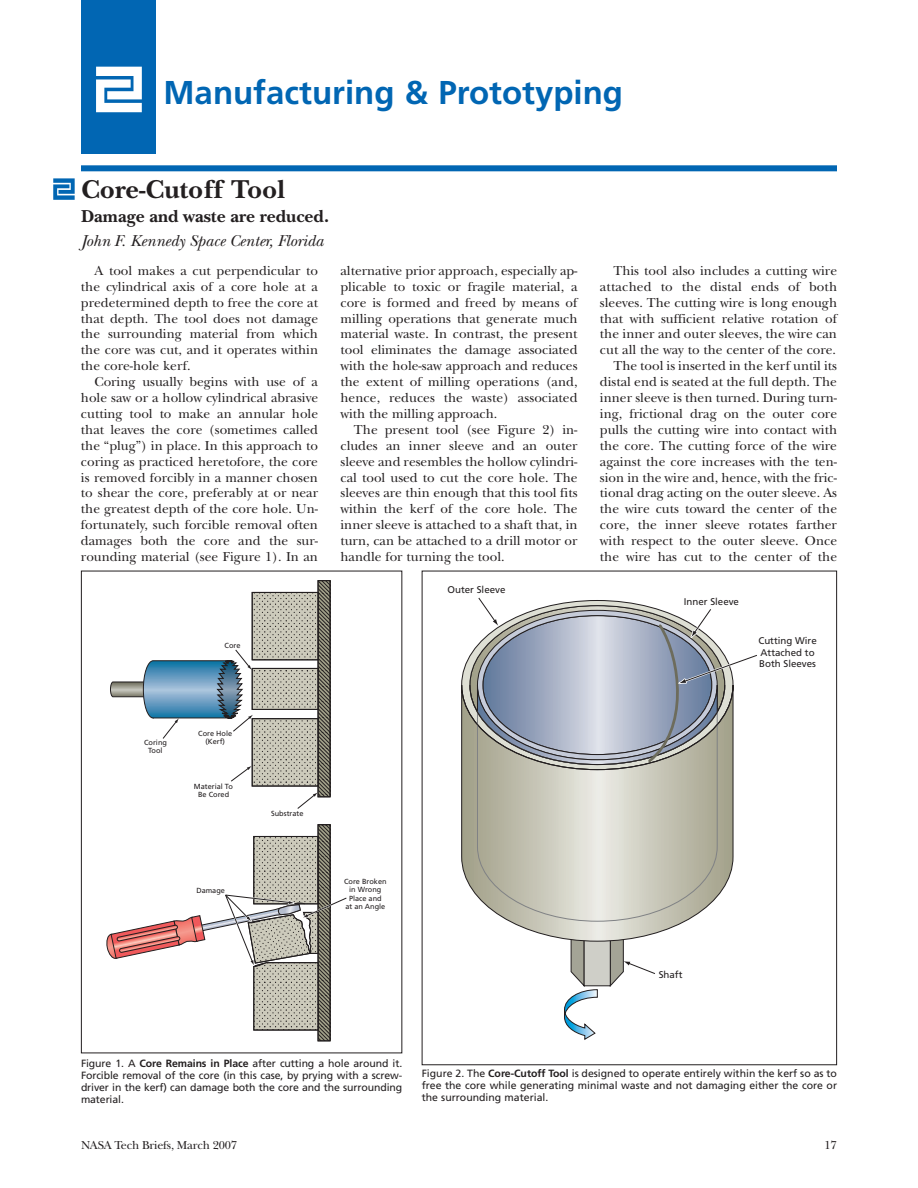
<style>
.page{position:relative;width:918px;height:1188px;background:#fff}
.page>*{position:absolute;margin:0;border:0;box-sizing:border-box;transform-origin:0 0}
.t1{font:700 33px "Frutiger";color:#0166b3}
.t2{font:700 27px "New Baskerville";color:#231f20}
.t3{font:700 18px "New Baskerville";color:#231f20}
.t4{font:italic 16.5px "New Baskerville";color:#231f20}
.t5{font:13.5px/15.9px "New Baskerville";color:#231f20;text-align:justify}
.t6{font:12px "New Baskerville";letter-spacing:-.015em;color:#231f20}
.t7{font:10.5px/12px "Frutiger";letter-spacing:-.005em;color:#231f20;text-align:justify}
.t8{font:9.75px/11.1px "Frutiger";color:#231f20}
.t9{font:7.35px/8.4px "Frutiger";color:#231f20;text-align:center}
.s1{font-weight:700}
</style>
<div class="page">
<div style="left:81px;top:0;width:75px;height:153px;background:#0166b3"></div>
<svg style="left:96px;top:67px;width:46px;height:45px;background:#cbdfef"></svg>
<div style="left:81px;top:165px;width:756px;height:6px;background:#0166b3"></div>
<svg style="left:320px;top:826px;width:8px;height:213px"></svg>
<div style="left:318px;top:824px;width:12px;height:217px;border:1px solid #231f20"></div>
<svg style="left:320px;top:582px;width:8px;height:213px;background:#716f61"></svg>
<div style="left:318px;top:580px;width:12px;height:217px;border:1px solid #231f20"></div>
<svg style="left:297px;top:792px;width:21px;height:17px"></svg>
<svg style="left:110px;top:592px;width:208px;height:193px"></svg>
<svg style="left:107px;top:837px;width:240px;height:194px"></svg>
<div style="left:81px;top:571px;width:321px;height:482px;border:1px solid #231f20"></div>
<svg style="left:461px;top:770px;width:273px;height:170px"></svg>
<svg style="left:477px;top:770px;width:241px;height:152px;background:#c9c8ba"></svg>
<svg style="left:564px;top:919px;width:92px;height:121px"></svg>
<svg style="left:461px;top:597px;width:296px;height:173px"></svg>
<svg style="left:53px;top:178px;width:22px;height:22px"></svg>
<h1 class="t1" style="left:164px;top:80px;width:461px">Manufacturing &amp; Prototyping</h1>
<h2 class="t2" style="left:81px;top:181px;width:206px">Core-Cutoff Tool</h2>
<h3 class="t3" style="left:81px;top:211px;width:250px">Damage and waste are reduced.</h3>
<p class="t4" style="left:81px;top:235px;width:244px">John F. Kennedy Space Center, Florida</p>
<p class="t5" style="left:81px;top:264px;width:239px;text-indent:14px">A tool makes a cut perpendicular to the cylindrical axis of a core hole at a predetermined depth to free the core at that depth. The tool does not damage the surrounding material from which the core was cut, and it operates within the core-hole kerf.</p>
<p class="t5" style="left:81px;top:375px;width:239px;text-indent:14px">Coring usually begins with use of a hole saw or a hollow cylindrical abrasive cutting tool to make an annular hole that leaves the core (sometimes called the “plug”) in place. In this approach to coring as practiced heretofore, the core is removed forcibly in a manner chosen to shear the core, preferably at or near the greatest depth of the core hole. Un&shy;fortunately, such forcible removal often damages both the core and the sur&shy;rounding material (see Figure 1). In an</p>
<p class="t5" style="left:340px;top:264px;width:239px">alternative prior approach, especially ap&shy;plicable to toxic or fragile material, a core is formed and freed by means of milling operations that generate much material waste. In contrast, the present tool eliminates the damage associated with the hole-saw approach and reduces the extent of milling operations (and, hence, reduces the waste) associated with the milling approach.</p>
<p class="t5" style="left:340px;top:423px;width:239px;text-indent:14px">The present tool (see Figure 2) in&shy;cludes an inner sleeve and an outer sleeve and resembles the hollow cylindri&shy;cal tool used to cut the core hole. The sleeves are thin enough that this tool fits within the kerf of the core hole. The inner sleeve is attached to a shaft that, in turn, can be attached to a drill motor or handle for turning the tool.</p>
<p class="t8" style="left:448px;top:585px;width:59px">Outer Sleeve</p>
<p class="t9" style="left:225px;top:642px;width:17px">Core</p>
<p class="t5" style="left:600px;top:264px;width:239px;text-align:right">This tool also includes a cutting wire attached to the distal ends of both sleeves. The cutting wire is long enough that with sufficient relative rotation of the inner and outer sleeves, the wire can cut all the way to the center of the core.<br>The tool is inserted in the kerf until its distal end is seated at the full depth. The inner sleeve is then turned. During turn&shy;ing, frictional drag on the outer core pulls the cutting wire into contact with the core. The cutting force of the wire against the core increases with the ten&shy;sion in the wire and, hence, with the fric&shy;tional drag acting on the outer sleeve. As the wire cuts toward the center of the core, the inner sleeve rotates farther with respect to the outer sleeve. Once the wire has cut to the center of the</p>
<p class="t8" style="left:684px;top:597px;width:57px">Inner Sleeve</p>
<p class="t8" style="left:758px;top:636px;width:60px">Cutting Wire<br>Attached to<br>Both Sleeves</p>
<p class="t9" style="left:198px;top:730px;width:35px">Core Hole</p>
<p class="t9" style="left:144px;top:739px;width:24px">Coring</p>
<p class="t9" style="left:205px;top:738px;width:21px">(Kerf)</p>
<p class="t9" style="left:148px;top:747px;width:14px">Too</p>
<p class="t9" style="left:194px;top:783px;width:41px">Material To<br>Be Cored</p>
<p class="t9" style="left:271px;top:810px;width:34px">Substrate</p>
<p class="t9" style="left:196px;top:887px;width:30px">Damage</p>
<p class="t9" style="left:344px;top:878px;width:44px">Core Broken in Wrong<br>Place and<br>at an Angle</p>
<p class="t8" style="left:659px;top:970px;width:25px">Shaft</p>
<p class="t7" style="left:81px;top:1058px;width:323px">Figure 1. A <span class="s1">Core Remains in Place</span> after cutting a hole around it.<br>Forcible removal of the core (in this case, by prying with a screw&shy;driver in the kerf) can damage both the core and the surrounding material.</p>
<p class="t7" style="left:422px;top:1068px;width:417px">Figure 2. The <span class="s1">Core-Cutoff Tool</span> is designed to operate entirely within the kerf so as to free the core while generating minimal waste and not damaging either the core or the surrounding material.</p>
<p class="t6" style="left:81px;top:1141px;width:158px">NASA Tech Briefs, March 2007</p>
<p class="t6" style="left:824px;top:1141px;width:14px">17</p>
</div>
